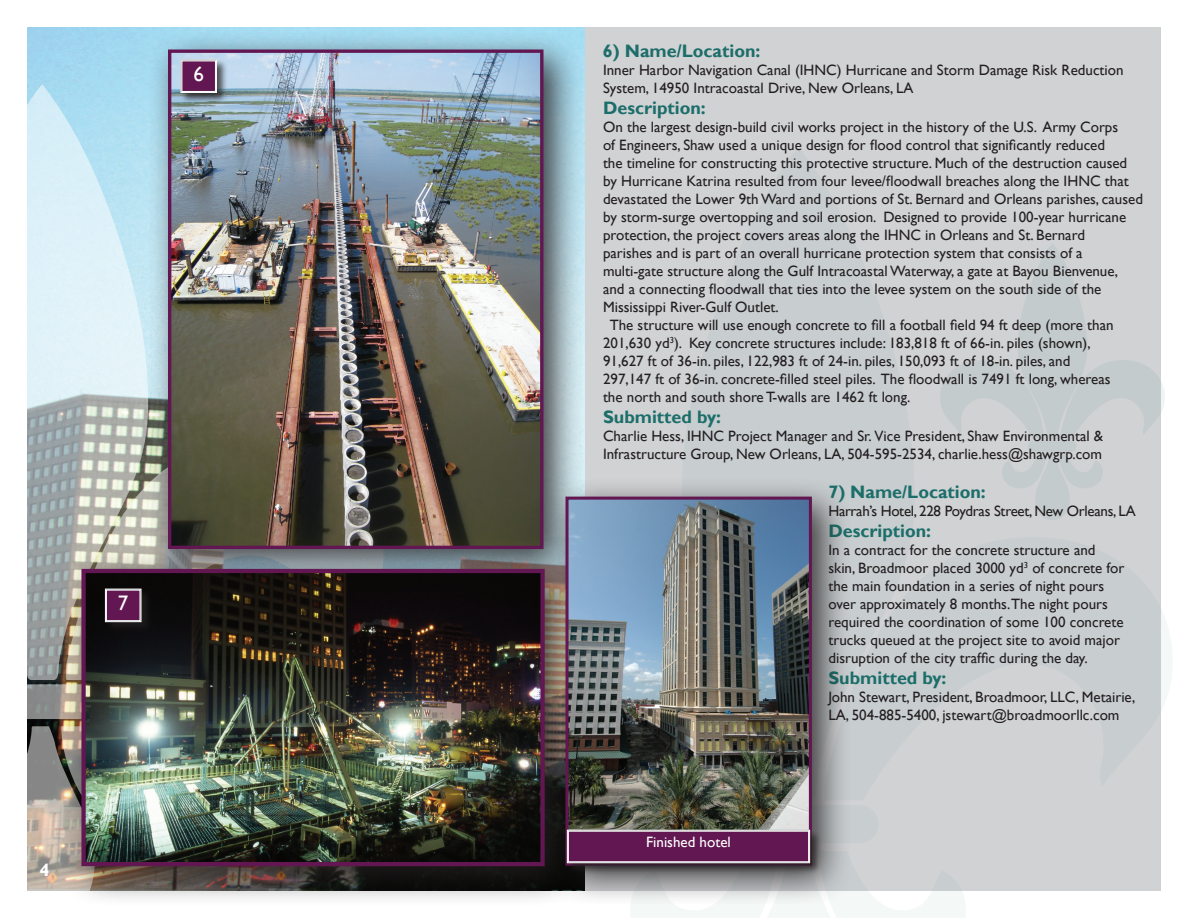
<style>
.page{position:relative;width:1188px;height:918px;background:#fff}
.page>*{position:absolute;margin:0;border:0;box-sizing:border-box;transform-origin:0 0}
.t1{font:21px "Gill Sans";color:#fff}
.t2{font:700 18px "Gill Sans";color:#1c6e6a}
.t3{font:700 18px "Gill Sans";color:#fff}
.t4{font:15px/18px "Gill Sans";color:#231f20}
.t5{font:15px "Gill Sans";letter-spacing:-.02em;color:#231f20}
.t6{font:15px "Gill Sans";color:#fff}
</style>
<div class="page">
<svg style="left:27px;top:83px;width:119px;height:352px;background:#cee6ef"></svg>
<svg style="left:27px;top:726px;width:33px;height:165px;background:#a39a92"></svg>
<div style="left:585px;top:27px;width:576px;height:864px;background:#d1d2d4"></div>
<svg style="left:1161px;top:611px;width:11px;height:98px"></svg>
<div style="left:717px;top:805px;width:162px;height:38px;background:#c8cdcf;border-radius:19px"></div>
<svg style="left:940px;top:244px;width:225px;height:195px"></svg>
<svg style="left:1002px;top:455px;width:100px;height:65px"></svg>
<div style="left:1028px;top:441px;width:49px;height:11px;background:#c4cbcc;border-radius:6px"></div>
<div style="left:146px;top:28px;width:436px;height:560px;background:#231f20;opacity:.85"></div>
<img style="left:172px;top:53px;width:368px;height:492px">
<div style="left:168px;top:49px;width:376px;height:500px;border:3px solid #621752"></div>
<div style="left:60px;top:547px;width:523px;height:358px;background:#231f20;opacity:.85"></div>
<img style="left:86px;top:574px;width:454px;height:287px">
<div style="left:81px;top:569px;width:464px;height:297px;border:4px solid #621752"></div>
<div style="left:180px;top:59px;width:48px;height:45px;background:#231f20;opacity:.75"></div>
<svg style="left:180px;top:59px;width:37px;height:34px"></svg>
<div style="left:182px;top:61px;width:34px;height:31px;border:1px solid #fff"></div>
<div style="left:104px;top:588px;width:49px;height:45px;background:#110f10"></div>
<img style="left:27px;top:435px;width:115px;height:284px">
<div style="left:106px;top:590px;width:34px;height:31px;border:1px solid #fff"></div>
<div style="left:544px;top:475px;width:306px;height:429px;background:#231f20;opacity:.85"></div>
<img style="left:570px;top:501px;width:238px;height:328px">
<div style="left:566px;top:497px;width:246px;height:369px;border:3px solid #621752"></div>
<svg style="left:567px;top:829px;width:398px;height:89px"></svg>
<div style="left:568px;top:831px;width:241px;height:31px;border:1px solid #fff"></div>
<h1 class="t1" style="left:193px;top:62px;width:12px">6</h1>
<h1 class="t1" style="left:118px;top:591px;width:12px">7</h1>
<p class="t3" style="left:40px;top:859px;width:11px">4</p>
<p class="t2" style="left:603px;top:41px;width:159px">6) Name/Location:</p>
<p class="t4" style="left:603px;top:62px;width:522px">Inner Harbor Navigation Canal (IHNC) Hurricane and Storm Damage Risk Reduction<br>System, 14950 Intracoastal Drive, New Orleans, LA</p>
<p class="t2" style="left:603px;top:98px;width:104px">Description:</p>
<p class="t4" style="left:603px;top:119px;width:517px">On the largest design-build civil works project in the history of the U.S. Army Corps</p>
<p class="t4" style="left:603px;top:137px;width:504px">of Engineers, Shaw used a unique design for flood control that significantly reduced</p>
<p class="t4" style="left:603px;top:155px;width:526px">the timeline for constructing this protective structure. Much of the destruction caused</p>
<p class="t4" style="left:603px;top:173px;width:527px">by Hurricane Katrina resulted from four levee/floodwall breaches along the IHNC that</p>
<p class="t4" style="left:603px;top:191px;width:542px">devastated the Lower 9th Ward and portions of St. Bernard and Orleans parishes, caused</p>
<p class="t4" style="left:603px;top:209px;width:525px">by storm-surge overtopping and soil erosion. Designed to provide 100-year hurricane</p>
<p class="t4" style="left:603px;top:227px;width:484px">protection, the project covers areas along the IHNC in Orleans and St. Bernard</p>
<p class="t4" style="left:603px;top:245px;width:481px">parishes and is part of an overall hurricane protection system that consists of a</p>
<p class="t4" style="left:603px;top:263px;width:517px">multi-gate structure along the Gulf Intracoastal Waterway, a gate at Bayou Bienvenue,</p>
<p class="t4" style="left:603px;top:281px;width:500px">and a connecting floodwall that ties into the levee system on the south side of the</p>
<p class="t4" style="left:603px;top:299px;width:177px">Mississippi River-Gulf Outlet.</p>
<p class="t4" style="left:610px;top:317px;width:505px">The structure will use enough concrete to fill a football field 94 ft deep (more than</p>
<p class="t4" style="left:603px;top:335px;width:489px">201,630 yd<sup>3</sup>). Key concrete structures include: 183,818 ft of 66-in. piles (shown),</p>
<p class="t4" style="left:603px;top:353px;width:469px">91,627 ft of 36-in. piles, 122,983 ft of 24-in. piles, 150,093 ft of 18-in. piles, and</p>
<p class="t4" style="left:603px;top:371px;width:509px">297,147 ft of 36-in. concrete-filled steel piles. The floodwall is 7491 ft long, whereas</p>
<p class="t4" style="left:603px;top:389px;width:309px">the north and south shore T-walls are 1462 ft long.</p>
<p class="t2" style="left:603px;top:407px;width:120px">Submitted by:</p>
<p class="t4" style="left:603px;top:428px;width:502px">Charlie Hess, IHNC Project Manager and Sr. Vice President, Shaw Environmental &amp;<br>Infrastructure Group, New Orleans, LA, 504-595-2534, charlie.hess@shawgrp.com</p>
<p class="t2" style="left:828px;top:482px;width:159px">7) Name/Location:</p>
<p class="t5" style="left:828px;top:503px;width:309px">Harrah’s Hotel, 228 Poydras Street, New Orleans, LA</p>
<p class="t2" style="left:828px;top:521px;width:104px">Description:</p>
<p class="t4" style="left:828px;top:542px;width:298px">In a contract for the concrete structure and skin, Broadmoor placed 3000 yd<sup>3</sup> of concrete for the main foundation in a series of night pours over approximately 8 months.The night pours required the coordination of some 100 concrete trucks queued at the project site to avoid major disruption of the city traffic during the day.</p>
<p class="t2" style="left:828px;top:668px;width:120px">Submitted by:</p>
<p class="t4" style="left:828px;top:689px;width:308px">John Stewart, President, Broadmoor, LLC, Metairie,<br>LA, 504-885-5400, jstewart@broadmoorllc.com</p>
<p class="t6" style="left:646px;top:833px;width:86px">Finished hotel</p>
</div>
